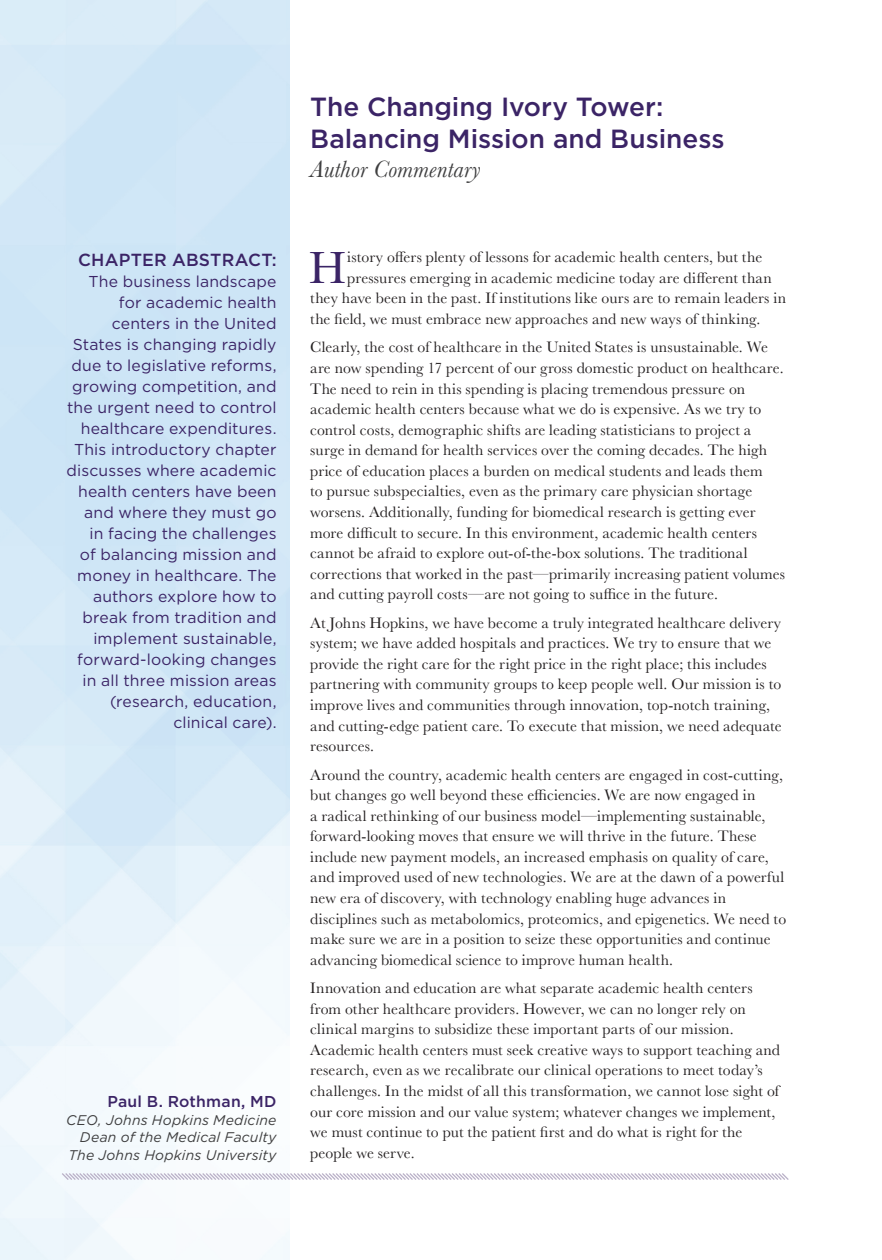
<style>
.page{position:relative;width:882px;height:1260px;background:#fff}
.page>*{position:absolute;margin:0;border:0;box-sizing:border-box;transform-origin:0 0}
.t1{font:46.73px "Baskerville";color:#3b2466}
.t2{font:500 26.25px/31.5px "Gotham";color:#3b2466}
.t3{font:italic 24.5px "Baskerville";letter-spacing:.01em;color:#3e3e3f}
.t4{font:500 17.5px "Gotham";letter-spacing:.01em;color:#3b2466}
.t5{font:15.75px/20.7px "Baskerville";letter-spacing:.01em;color:#231f20}
.t6{font:15.75px/21px "Gotham";letter-spacing:.01em;color:#3b2466;text-align:right}
.t7{font:500 15.75px "Gotham";letter-spacing:.015em;color:#3b2466}
.t8{font:italic 14px/17.5px "Gotham";letter-spacing:.015em;color:#3e3e3f;text-align:right}
</style>
<div class="page">
<svg style="left:60px;top:1172px;width:729px;height:9px"></svg>
<p class="t4" style="left:78px;top:250px;width:200px">CHAPTER ABSTRACT:</p>
<p class="t6" style="left:67px;top:271px;width:212px">The business landscape for academic health centers in the United<br>States is changing rapidly due to legislative reforms, growing competition, and the urgent need to control healthcare expenditures.<br>This introductory chapter discusses where academic health centers have been and where they must go in facing the challenges<br>of balancing mission and money in healthcare. The authors explore how to break from tradition and implement sustainable, forward-looking changes in all three mission areas (research, education, clinical care).</p>
<p class="t7" style="left:107px;top:1093px;width:171px">Paul B. Rothman, MD</p>
<p class="t8" style="left:66px;top:1111px;width:212px">CEO, Johns Hopkins Medicine<br>Dean of the Medical Faculty<br>The Johns Hopkins University</p>
<h2 class="t2" style="left:310px;top:91px;width:416px">The Changing Ivory Tower:<br>Balancing Mission and Business</h2>
<h3 class="t3" style="left:310px;top:153px;width:172px">Author Commentary</h3>
<h1 class="t1" style="left:309px;top:238px;width:39px">H</h1>
<p class="t5" style="left:347px;top:247px;width:416px">istory offers plenty of lessons for academic health centers, but the</p>
<p class="t5" style="left:347px;top:268px;width:426px">pressures emerging in academic medicine today are different than</p>
<p class="t5" style="left:310px;top:288px;width:477px">they have been in the past. If institutions like ours are to remain leaders in</p>
<p class="t5" style="left:310px;top:309px;width:452px">the field, we must embrace new approaches and new ways of thinking.</p>
<p class="t5" style="left:310px;top:337px;width:476px">Clearly, the cost of healthcare in the United States is unsustainable. We are now spending 17 percent of our gross domestic product on healthcare.<br>The need to rein in this spending is placing tremendous pressure on academic health centers because what we do is expensive. As we try to control costs, demographic shifts are leading statisticians to project a surge in demand for health services over the coming decades. The high price of education places a burden on medical students and leads them<br>to pursue subspecialties, even as the primary care physician shortage worsens. Additionally, funding for biomedical research is getting ever more difficult to secure. In this environment, academic health centers cannot be afraid to explore out-of-the-box solutions. The traditional corrections that worked in the past—primarily increasing patient volumes and cutting payroll costs—are not going to suffice in the future.</p>
<p class="t5" style="left:310px;top:613px;width:473px">At Johns Hopkins, we have become a truly integrated healthcare delivery system; we have added hospitals and practices. We try to ensure that we provide the right care for the right price in the right place; this includes partnering with community groups to keep people well. Our mission is to improve lives and communities through innovation, top-notch training, and cutting-edge patient care. To execute that mission, we need adequate resources.</p>
<p class="t5" style="left:310px;top:764px;width:477px">Around the country, academic health centers are engaged in cost-cutting, but changes go well beyond these efficiencies. We are now engaged in<br>a radical rethinking of our business model—implementing sustainable, forward-looking moves that ensure we will thrive in the future. These include new payment models, an increased emphasis on quality of care, and improved used of new technologies. We are at the dawn of a powerful new era of discovery, with technology enabling huge advances in disciplines such as metabolomics, proteomics, and epigenetics. We need to make sure we are in a position to seize these opportunities and continue advancing biomedical science to improve human health.</p>
<p class="t5" style="left:310px;top:978px;width:471px">Innovation and education are what separate academic health centers from other healthcare providers. However, we can no longer rely on clinical margins to subsidize these important parts of our mission.<br>Academic health centers must seek creative ways to support teaching and research, even as we recalibrate our clinical operations to meet today’s challenges. In the midst of all this transformation, we cannot lose sight of our core mission and our value system; whatever changes we implement, we must continue to put the patient first and do what is right for the people we serve.</p>
</div>
